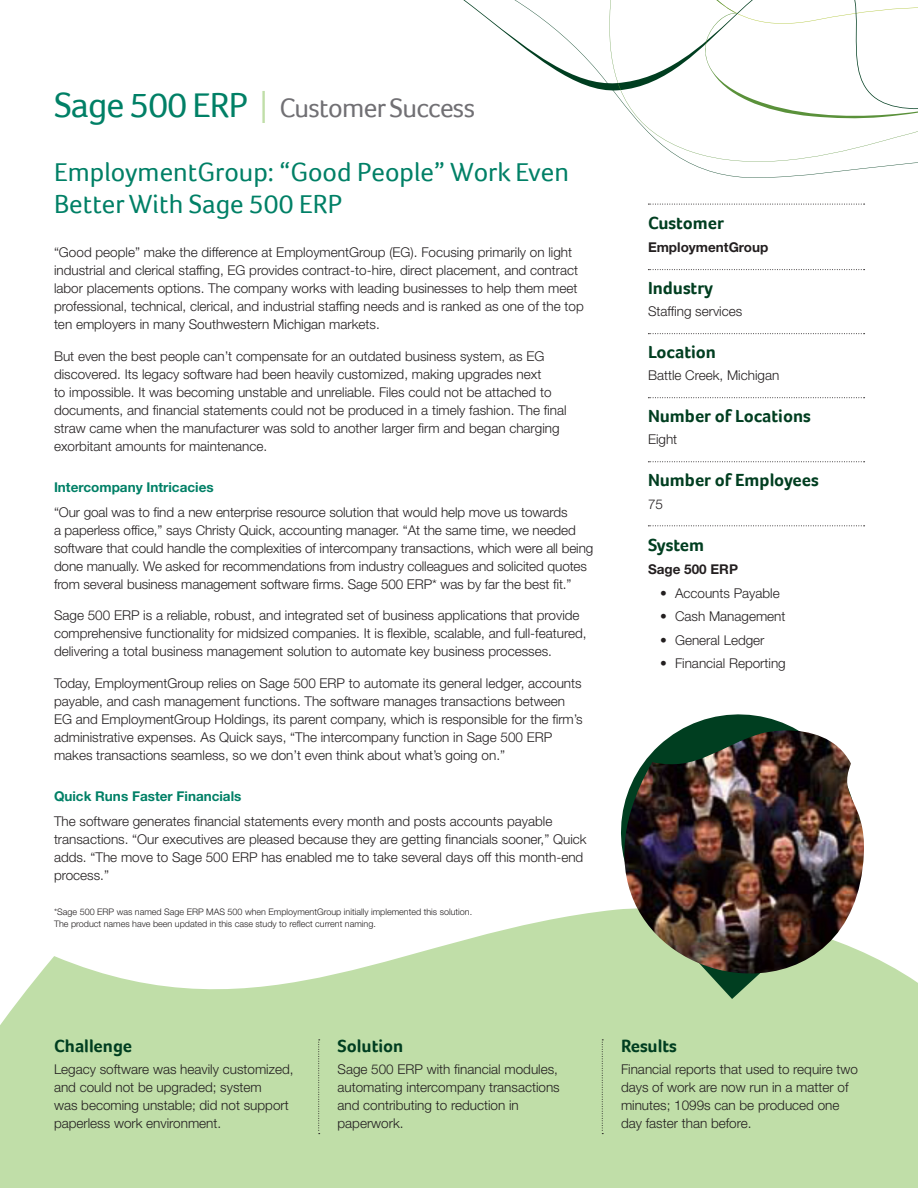
<style>
.page{position:relative;width:918px;height:1188px;background:#fff}
.page>*{position:absolute;margin:0;border:0;box-sizing:border-box;transform-origin:0 0}
.t1{font:27.3px "Foco";letter-spacing:-.025em;color:#717074}
.t2{font:27px/32.2px "Foco";color:#008066}
.Side_Header{font:700 18px "Foco";color:#003e20}
.Bottom_Challenge_Hea{font:700 18px "Foco";color:#003e20}
.Body{font:300 13.5px/18px "Helvetica Neue LT Std";color:#231f20}
.Side_Bullets{font:300 13.5px "Helvetica Neue LT Std";color:#231f20}
.Subhead{font:700 13.5px "Helvetica Neue LT Std";color:#008066}
.Bold_Body{font:700 13.5px "Helvetica Neue LT Std";color:#231f20}
.t3{font:300 9px "Helvetica Neue LT Std";color:#231f20}
.s1{font-size:35.85px;color:#008066}
.s2{font-family:"Helvetica Neue LT Std";font-weight:300;font-size:44.85px;color:#c0dea8}
</style>
<div class="page">
<svg style="left:0;top:910px;width:918px;height:278px;fill:#c0dea8"></svg>
<svg style="left:463px;top:0;width:455px;height:178px"></svg>
<svg style="left:608px;top:714px;width:262px;height:285px"></svg>
<img style="left:623px;top:730px;width:241px;height:244px">
<svg style="left:648px;top:204px;width:217px;height:1px"></svg>
<svg style="left:648px;top:269px;width:217px;height:1px"></svg>
<svg style="left:648px;top:333px;width:217px;height:1px"></svg>
<svg style="left:648px;top:397px;width:217px;height:1px"></svg>
<svg style="left:648px;top:461px;width:217px;height:1px"></svg>
<svg style="left:648px;top:525px;width:217px;height:1px"></svg>
<svg style="left:602px;top:1040px;width:1px;height:94px"></svg>
<svg style="left:318px;top:1040px;width:2px;height:94px"></svg>
<p class="t1" style="left:54px;top:92px;width:423px"><span class="s1">Sage 500 ERP</span> <span class="s2">I</span> Customer Success</p>
<p class="t2" style="left:54px;top:156px;width:517px">EmploymentGroup: “Good People” Work Even<br>Better With Sage 500 ERP</p>
<p class="Body" style="left:54px;top:243px;width:531px">“Good people” make the difference at EmploymentGroup (EG). Focusing primarily on light industrial and clerical staffing, EG provides contract-to-hire, direct placement, and contract labor placements options. The company works with leading businesses to help them meet professional, technical, clerical, and industrial staffing needs and is ranked as one of the top ten employers in many Southwestern Michigan markets.</p>
<p class="Body" style="left:54px;top:347px;width:514px">But even the best people can’t compensate for an outdated business system, as EG discovered. Its legacy software had been heavily customized, making upgrades next<br>to impossible. It was becoming unstable and unreliable. Files could not be attached to documents, and financial statements could not be produced in a timely fashion. The final straw came when the manufacturer was sold to another larger firm and began charging exorbitant amounts for maintenance.</p>
<p class="Subhead" style="left:54px;top:479px;width:161px">Intercompany Intricacies</p>
<p class="Body" style="left:54px;top:503px;width:541px">“Our goal was to find a new enterprise resource solution that would help move us towards<br>a paperless office,” says Christy Quick, accounting manager. “At the same time, we needed software that could handle the complexities of intercompany transactions, which were all being done manually. We asked for recommendations from industry colleagues and solicited quotes from several business management software firms. Sage 500 ERP* was by far the best fit.”</p>
<p class="Body" style="left:54px;top:606px;width:534px">Sage 500 ERP is a reliable, robust, and integrated set of business applications that provide comprehensive functionality for midsized companies. It is flexible, scalable, and full-featured, delivering a total business management solution to automate key business processes.</p>
<p class="Body" style="left:54px;top:674px;width:530px">Today, EmploymentGroup relies on Sage 500 ERP to automate its general ledger, accounts payable, and cash management functions. The software manages transactions between EG and EmploymentGroup Holdings, its parent company, which is responsible for the firm’s administrative expenses. As Quick says, “The intercompany function in Sage 500 ERP makes transactions seamless, so we don’t even think about what’s going on.”</p>
<p class="Subhead" style="left:54px;top:788px;width:189px">Quick Runs Faster Financials</p>
<p class="Body" style="left:54px;top:812px;width:534px">The software generates financial statements every month and posts accounts payable transactions. “Our executives are pleased because they are getting financials sooner,” Quick adds. “The move to Sage 500 ERP has enabled me to take several days off this month-end process.”</p>
<p class="t3" style="left:54px;top:906px;width:420px">*Sage 500 ERP was named Sage ERP MAS 500 when EmploymentGroup initially implemented this solution.</p>
<p class="t3" style="left:54px;top:919px;width:323px">The product names have been updated in this case study to reflect current naming.</p>
<p class="Side_Header" style="left:648px;top:212px;width:77px">Customer</p>
<p class="Bold_Body" style="left:648px;top:239px;width:122px">EmploymentGroup</p>
<p class="Side_Header" style="left:648px;top:278px;width:67px">Industry</p>
<p class="Body" style="left:648px;top:302px;width:96px">Staffing services</p>
<p class="Side_Header" style="left:648px;top:342px;width:70px">Location</p>
<p class="Body" style="left:648px;top:366px;width:133px">Battle Creek, Michigan</p>
<p class="Side_Header" style="left:648px;top:406px;width:164px">Number of Locations</p>
<p class="Body" style="left:648px;top:430px;width:31px">Eight</p>
<p class="Side_Header" style="left:648px;top:470px;width:172px">Number of Employees</p>
<p class="Body" style="left:648px;top:494px;width:17px">75</p>
<p class="Side_Header" style="left:648px;top:534px;width:58px">System</p>
<p class="Bold_Body" style="left:648px;top:561px;width:92px">Sage 500 ERP</p>
<p class="Side_Bullets" style="left:660px;top:585px;width:121px">• Accounts Payable</p>
<p class="Side_Bullets" style="left:660px;top:608px;width:127px">• Cash Management</p>
<p class="Side_Bullets" style="left:660px;top:632px;width:106px">• General Ledger</p>
<p class="Side_Bullets" style="left:660px;top:655px;width:127px">• Financial Reporting</p>
<p class="Bottom_Challenge_Hea" style="left:54px;top:1036px;width:80px">Challenge</p>
<p class="Body" style="left:54px;top:1060px;width:241px">Legacy software was heavily customized, and could not be upgraded; system<br>was becoming unstable; did not support paperless work environment.</p>
<p class="Bottom_Challenge_Hea" style="left:338px;top:1036px;width:67px">Solution</p>
<p class="Body" style="left:338px;top:1060px;width:224px">Sage 500 ERP with financial modules, automating intercompany transactions and contributing to reduction in paperwork.</p>
<p class="Bottom_Challenge_Hea" style="left:621px;top:1036px;width:57px">Results</p>
<p class="Body" style="left:621px;top:1060px;width:239px">Financial reports that used to require two days of work are now run in a matter of minutes; 1099s can be produced one day faster than before.</p>
</div>
